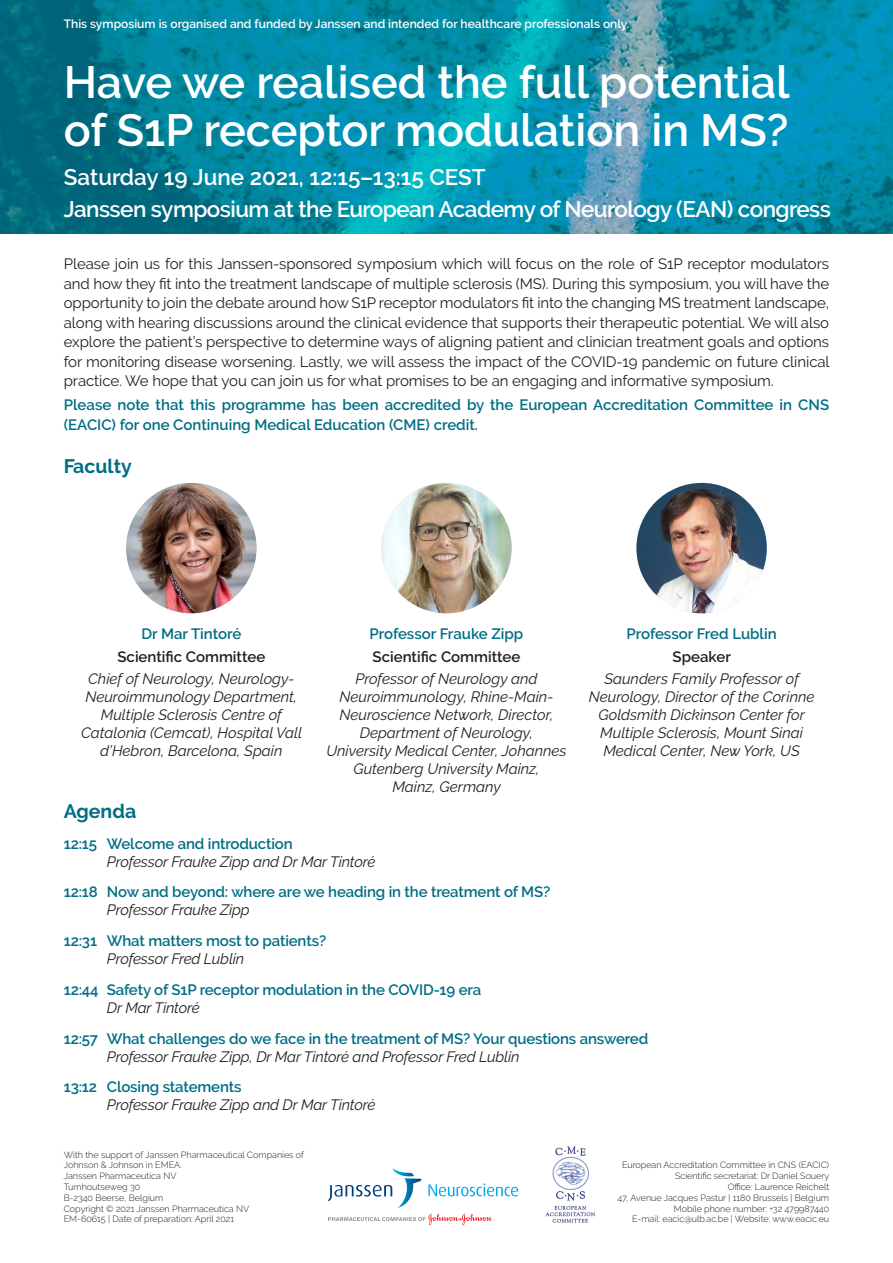
<style>
.page{position:relative;width:893px;height:1263px;background:#fff}
.page>*{position:absolute;margin:0;border:0;box-sizing:border-box;transform-origin:0 0}
.t1{font:600 45px/48px "Raleway";color:#fff}
.Text{font:600 22.5px "Raleway";letter-spacing:-.025em;color:#fff}
.Text-2{font:600 22.5px "Raleway";color:#fff}
.Sub_Header{font:700 19.5px "Raleway";color:#006e85}
.Text_Black{font:15px/19.5px "Raleway";letter-spacing:-.005em;color:#231f20;text-align:justify}
.Text_Black-2{font:italic 15px/18px "Raleway";color:#231f20;text-align:center}
.Text_Black-3{font:600 15px/19.5px "Raleway";letter-spacing:-.01em;color:#006e85}
.Text_Black-4{font:600 15px "Raleway";color:#231f20}
.Text-3{font:600 12px "Raleway";color:#fff}
.Body_text{font:300 9px/10.8px "Raleway";color:#231f20}
</style>
<div class="page">
<svg style="left:0;top:0;width:893px;height:234px;background:#078aa5"></svg>
<img style="left:545px;top:1146px;width:50px;height:77px">
<svg style="left:328px;top:1214px;width:164px;height:11px"></svg>
<svg style="left:428px;top:1183px;width:90px;height:13px"></svg>
<svg style="left:328px;top:1168px;width:93px;height:40px"></svg>
<img style="left:126px;top:483px;width:131px;height:130px;border-radius:65px">
<img style="left:381px;top:483px;width:131px;height:130px;border-radius:65px">
<img style="left:636px;top:483px;width:131px;height:130px;border-radius:65px">
<p class="Text-3" style="left:64px;top:17px;width:567px">This symposium is organised and funded by Janssen and intended for healthcare professionals only.</p>
<p class="t1" style="left:64px;top:58px;width:727px">Have we realised the full potential of S1P receptor modulation in MS?</p>
<p class="Text-2" style="left:64px;top:164px;width:423px">Saturday 19 June 2021, 12:15–13:15 CEST</p>
<p class="Text" style="left:64px;top:196px;width:769px">Janssen symposium at the European Academy of Neurology (EAN) congress</p>
<p class="Text_Black" style="left:64px;top:254px;width:767px">Please join us for this Janssen-sponsored symposium which will focus on the role of S1P receptor modulators and how they fit into the treatment landscape of multiple sclerosis (MS). During this symposium, you will have the opportunity to join the debate around how S1P receptor modulators fit into the changing MS treatment landscape, along with hearing discussions around the clinical evidence that supports their therapeutic potential. We will also explore the patient’s perspective to determine ways of aligning patient and clinician treatment goals and options for monitoring disease worsening. Lastly, we will assess the impact of the COVID-19 pandemic on future clinical practice. We hope that you can join us for what promises to be an engaging and informative symposium.</p>
<p class="Text_Black-3" style="left:64px;top:395px;width:767px">Please note that this programme has been accredited by the European Accreditation Committee in CNS (EACIC) for one Continuing Medical Education (CME) credit.</p>
<p class="Sub_Header" style="left:64px;top:455px;width:70px">Faculty</p>
<p class="Text_Black-3" style="left:141px;top:624px;width:101px">Dr Mar Tintoré</p>
<p class="Text_Black-4" style="left:117px;top:648px;width:149px">Scientific Committee</p>
<p class="Text_Black-2" style="left:81px;top:670px;width:222px">Chief of Neurology, Neurology-<br>Neuroimmunology Department,<br>Multiple Sclerosis Centre of<br>Catalonia (Cemcat), Hospital Vall d’Hebron, Barcelona, Spain</p>
<p class="Text_Black-3" style="left:370px;top:624px;width:155px">Professor Frauke Zipp</p>
<p class="Text_Black-4" style="left:373px;top:648px;width:149px">Scientific Committee</p>
<p class="Text_Black-2" style="left:326px;top:670px;width:242px">Professor of Neurology and<br>Neuroimmunology, Rhine-Main-<br>Neuroscience Network, Director,<br>Department of Neurology,<br>University Medical Center, Johannes<br>Gutenberg University Mainz,<br>Mainz, Germany</p>
<p class="Text_Black-3" style="left:627px;top:624px;width:152px">Professor Fred Lublin</p>
<p class="Text_Black-4" style="left:673px;top:648px;width:60px">Speaker</p>
<p class="Text_Black-2" style="left:589px;top:670px;width:227px">Saunders Family Professor of<br>Neurology, Director of the Corinne<br>Goldsmith Dickinson Center for<br>Multiple Sclerosis, Mount Sinai<br>Medical Center, New York, US</p>
<p class="Sub_Header" style="left:64px;top:800px;width:74px">Agenda</p>
<p class="Text_Black-3" style="left:64px;top:833px;width:230px">12:15 Welcome and introduction</p>
<p class="Text_Black-2" style="left:107px;top:852px;width:270px">Professor Frauke Zipp and Dr Mar Tintoré</p>
<p class="Text_Black-3" style="left:64px;top:882px;width:488px">12:18 Now and beyond: where are we heading in the treatment of MS?</p>
<p class="Text_Black-2" style="left:107px;top:901px;width:144px">Professor Frauke Zipp</p>
<p class="Text_Black-3" style="left:64px;top:931px;width:264px">12:31 What matters most to patients?</p>
<p class="Text_Black-2" style="left:107px;top:950px;width:139px">Professor Fred Lublin</p>
<p class="Text_Black-3" style="left:64px;top:980px;width:419px">12:44 Safety of S1P receptor modulation in the COVID-19 era</p>
<p class="Text_Black-2" style="left:107px;top:998px;width:94px">Dr Mar Tintoré</p>
<p class="Text_Black-3" style="left:64px;top:1028px;width:586px">12:57 What challenges do we face in the treatment of MS? Your questions answered</p>
<p class="Text_Black-2" style="left:107px;top:1047px;width:414px">Professor Frauke Zipp, Dr Mar Tintoré and Professor Fred Lublin</p>
<p class="Text_Black-3" style="left:64px;top:1077px;width:179px">13:12 Closing statements</p>
<p class="Text_Black-2" style="left:107px;top:1096px;width:270px">Professor Frauke Zipp and Dr Mar Tintoré</p>
<p class="Body_text" style="left:64px;top:1149px;width:242px">With the support of Janssen Pharmaceutical Companies of<br>Johnson &amp; Johnson in EMEA.</p>
<p class="Body_text" style="left:64px;top:1170px;width:114px">Janssen Pharmaceutica NV</p>
<p class="Body_text" style="left:64px;top:1181px;width:78px">Turnhoutseweg 30</p>
<p class="Body_text" style="left:64px;top:1192px;width:101px">B-2340 Beerse, Belgium</p>
<p class="Body_text" style="left:64px;top:1203px;width:187px">Copyright © 2021 Janssen Pharmaceutica NV</p>
<p class="Body_text" style="left:64px;top:1214px;width:172px">EM-60615 | Date of preparation: April 2021</p>
<p class="Body_text" style="left:622px;top:1160px;width:209px">European Accreditation Committee in CNS (EACIC)</p>
<p class="Body_text" style="left:675px;top:1170px;width:156px">Scientific secretariat: Dr Daniel Souery</p>
<p class="Body_text" style="left:728px;top:1181px;width:103px">Office: Laurence Reichelt</p>
<p class="Body_text" style="left:617px;top:1192px;width:213px">47, Avenue Jacques Pastur | 1180 Brussels | Belgium</p>
<p class="Body_text" style="left:674px;top:1203px;width:157px">Mobile phone number: +32 479987440</p>
<p class="Body_text" style="left:632px;top:1214px;width:198px">E-mail: eacic@ulb.ac.be | Website: www.eacic.eu</p>
</div>
